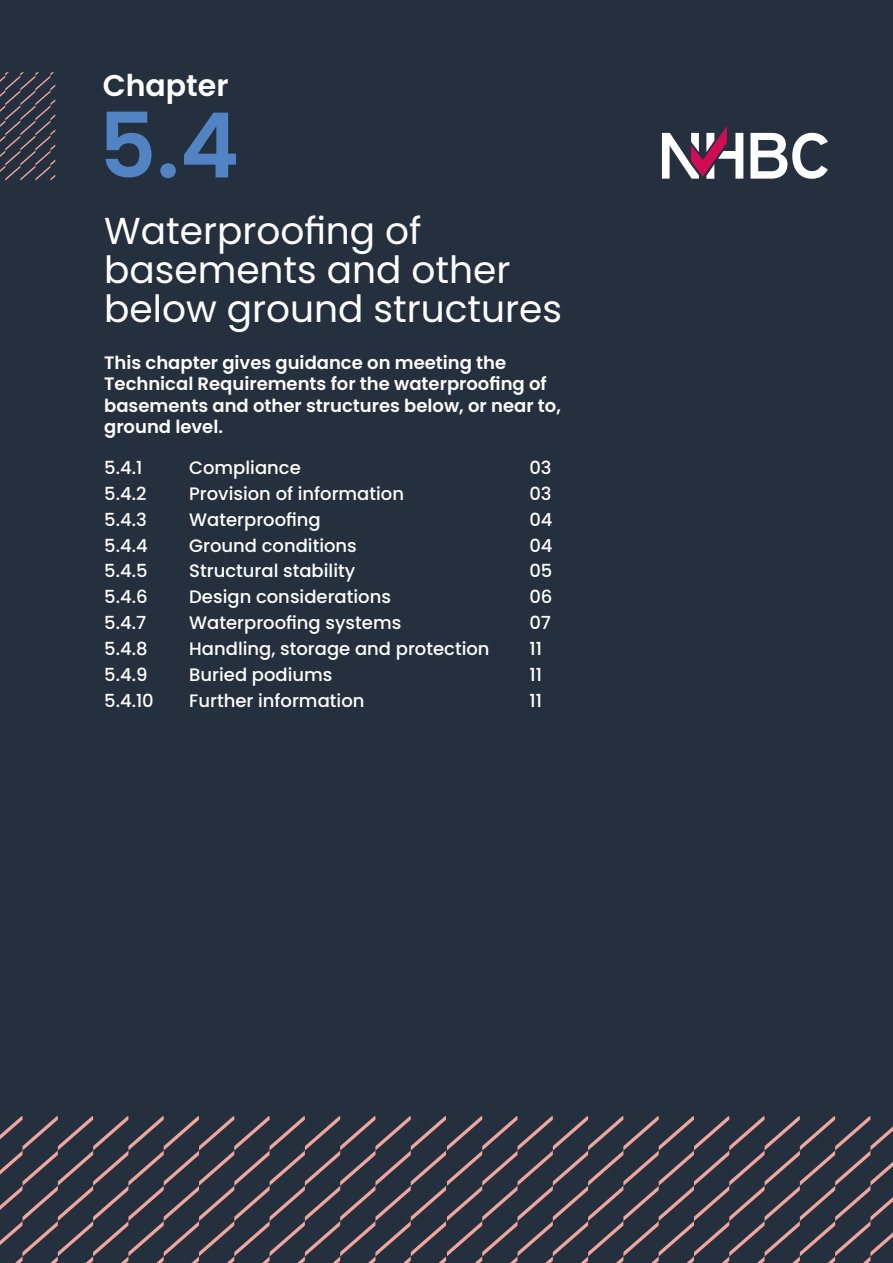
<style>
.page{position:relative;width:893px;height:1263px;background:#25303f}
.page>*{position:absolute;margin:0;border:0;box-sizing:border-box;transform-origin:0 0}
.t1{font:600 90px "Poppins";color:#5283c3}
.t2{font:37.5px/39px "Poppins";color:#fff}
.t3{font:600 30px "Poppins";color:#fff}
.t4{font:500 18px "Poppins";color:#fff}
.t5{font:600 18px/21.6px "Poppins";color:#fff}
</style>
<div class="page">
<svg style="left:750px;top:133px;width:78px;height:46px"></svg>
<svg style="left:662px;top:126px;width:81px;height:53px"></svg>
<svg style="left:0;top:72px;width:55px;height:109px"></svg>
<svg style="left:0;top:1116px;width:893px;height:147px"></svg>
<h3 class="t3" style="left:103px;top:68px;width:127px">Chapter</h3>
<h1 class="t1" style="left:98px;top:94px;width:142px">5.4</h1>
<h2 class="t2" style="left:104px;top:211px;width:459px">Waterproofing of basements and other below ground structures</h2>
<p class="t5" style="left:104px;top:352px;width:458px">This chapter gives guidance on meeting the Technical Requirements for the waterproofing of basements and other structures below, or near to, ground level.</p>
<p class="t4" style="left:104px;top:457px;width:40px">5.4.1</p>
<p class="t4" style="left:189px;top:457px;width:113px">Compliance</p>
<p class="t4" style="left:529px;top:457px;width:24px">03</p>
<p class="t4" style="left:104px;top:483px;width:44px">5.4.2</p>
<p class="t4" style="left:189px;top:483px;width:216px">Provision of information</p>
<p class="t4" style="left:529px;top:483px;width:24px">03</p>
<p class="t4" style="left:104px;top:509px;width:44px">5.4.3</p>
<p class="t4" style="left:189px;top:509px;width:133px">Waterproofing</p>
<p class="t4" style="left:529px;top:509px;width:25px">04</p>
<p class="t4" style="left:104px;top:535px;width:45px">5.4.4</p>
<p class="t4" style="left:189px;top:535px;width:169px">Ground conditions</p>
<p class="t4" style="left:529px;top:535px;width:25px">04</p>
<p class="t4" style="left:104px;top:561px;width:45px">5.4.5</p>
<p class="t4" style="left:189px;top:561px;width:168px">Structural stability</p>
<p class="t4" style="left:529px;top:561px;width:25px">05</p>
<p class="t4" style="left:104px;top:586px;width:45px">5.4.6</p>
<p class="t4" style="left:189px;top:586px;width:203px">Design considerations</p>
<p class="t4" style="left:529px;top:586px;width:25px">06</p>
<p class="t4" style="left:104px;top:612px;width:43px">5.4.7</p>
<p class="t4" style="left:189px;top:612px;width:214px">Waterproofing systems</p>
<p class="t4" style="left:529px;top:612px;width:23px">07</p>
<p class="t4" style="left:104px;top:638px;width:45px">5.4.8</p>
<p class="t4" style="left:189px;top:638px;width:302px">Handling, storage and protection</p>
<p class="t4" style="left:529px;top:638px;width:14px">11</p>
<p class="t4" style="left:104px;top:664px;width:45px">5.4.9</p>
<p class="t4" style="left:189px;top:664px;width:145px">Buried podiums</p>
<p class="t4" style="left:529px;top:664px;width:14px">11</p>
<p class="t4" style="left:104px;top:690px;width:51px">5.4.10</p>
<p class="t4" style="left:189px;top:690px;width:177px">Further information</p>
<p class="t4" style="left:529px;top:690px;width:14px">11</p>
</div>
